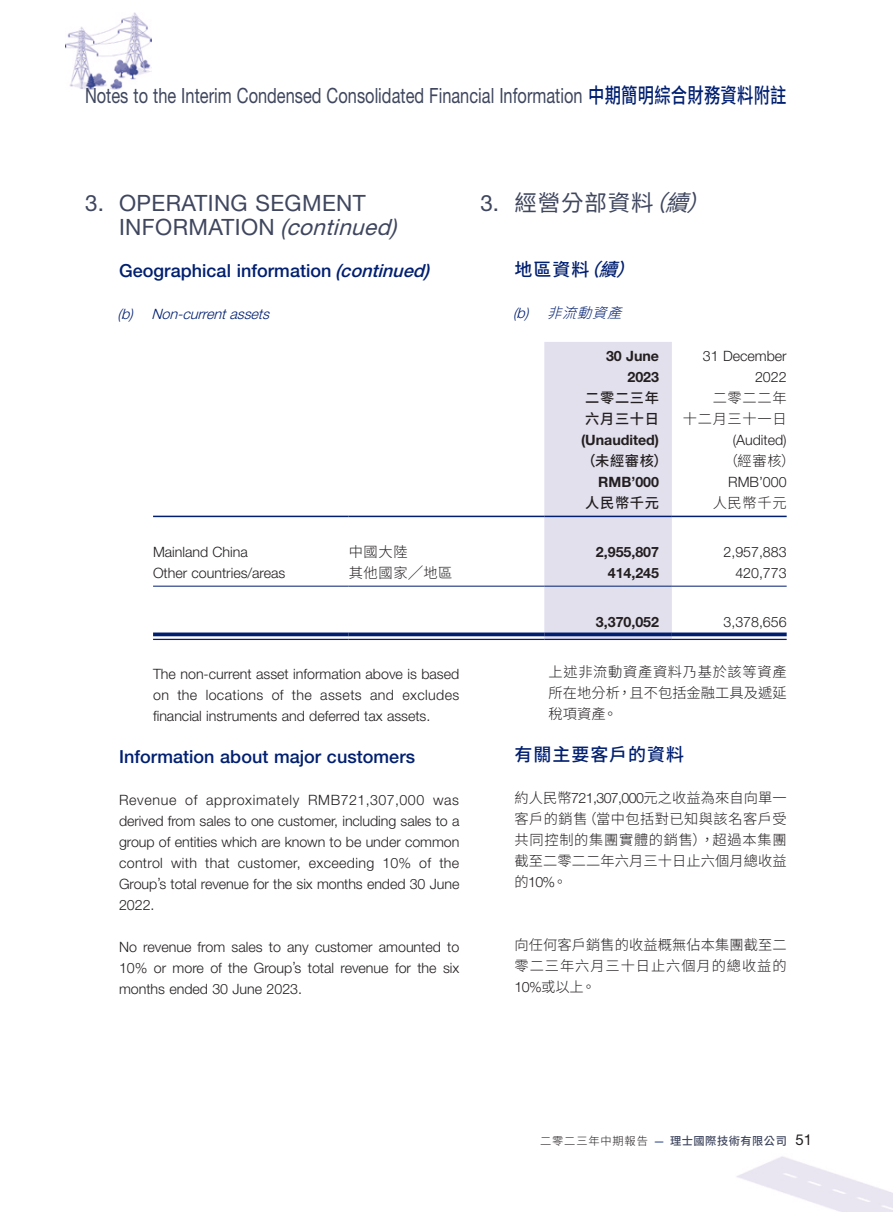
<style>
.page{position:relative;width:893px;height:1212px;background:#fff}
.page>*{position:absolute;margin:0;border:0;box-sizing:border-box;transform-origin:0 0}
.Heading_1{font:22.5px/24px "Helvetica Neue LT Std";letter-spacing:.02em;color:#3f465e}
.C_Heading_1{font:22.5px "Source Han Sans TC";letter-spacing:.04em;color:#3f465e}
.t1{font:21px "Helvetica Neue LT Std";color:#3f465e;scale:.78 1}
.Heading_2{font:500 18px "Helvetica Neue LT Std";letter-spacing:.005em;color:#001f70}
.C_Heading_2{font:500 18px "Source Han Sans TC";letter-spacing:.055em;color:#001f70}
.Body_Text{font:300 14.25px/21px "Helvetica Neue LT Std";color:#231f20;text-align:justify}
.C_Body_Text{font:300 14.25px/21px "Source Han Sans TC";letter-spacing:.005em;color:#231f20;text-align:justify}
.Body_Text-2{font:700 14.25px "Helvetica Neue LT Std";color:#231f20}
.Body_Text-3{font:300 14.25px "Source Han Sans TC";letter-spacing:.05em;color:#231f20}
.Body_Text-4{font:500 14.25px "Source Han Sans TC";letter-spacing:.05em;color:#231f20}
.Heading_3{font:italic 300 14.25px "Helvetica Neue LT Std";color:#001f70}
.C_Heading_3{font:italic 300 14.25px "Source Han Sans TC";color:#001f70}
.t2{font:500 11.25px "Source Han Sans TC";letter-spacing:.045em;color:#3f465e}
.s1{font-family:"Source Han Sans TC";font-weight:500;color:#001f70}
.s2{font-style:italic}
.s3{font-family:"Helvetica Neue LT Std"}
.s4{font-weight:300;color:#231f20}
.s5{font-size:10.5px;color:#001f70}
.s6{font-family:"Helvetica Neue LT Std";font-weight:400;font-size:15px;color:#231f20}
</style>
<div class="page">
<img style="left:65px;top:13px;width:86px;height:76px">
<div style="left:544px;top:342px;width:128px;height:297px;background:#e3e0ee"></div>
<hr style="left:153px;top:516px;width:196px;height:1px;background:#001f70">
<hr style="left:349px;top:516px;width:195px;height:1px;background:#001f70">
<hr style="left:544px;top:516px;width:128px;height:1px;background:#001f70">
<hr style="left:672px;top:516px;width:115px;height:1px;background:#001f70">
<hr style="left:153px;top:586px;width:196px;height:1px;background:#001f70">
<hr style="left:349px;top:586px;width:195px;height:1px;background:#001f70">
<hr style="left:544px;top:586px;width:128px;height:1px;background:#001f70">
<hr style="left:672px;top:586px;width:115px;height:1px;background:#001f70">
<svg style="left:153px;top:632px;width:196px;height:4px"></svg>
<hr style="left:153px;top:639px;width:196px;height:1px;background:#001f70">
<svg style="left:349px;top:632px;width:195px;height:4px"></svg>
<hr style="left:349px;top:639px;width:195px;height:1px;background:#001f70">
<svg style="left:544px;top:632px;width:128px;height:4px"></svg>
<hr style="left:544px;top:639px;width:128px;height:1px;background:#001f70">
<svg style="left:672px;top:632px;width:115px;height:4px"></svg>
<hr style="left:672px;top:639px;width:115px;height:1px;background:#001f70">
<h2 class="t1" style="left:85px;top:83px;width:901px">Notes to the Interim Condensed Consolidated Financial Information <span class="s1">中期簡明綜合財務資料附註</span></h2>
<p class="Heading_1" style="left:119px;top:191px;width:279px;text-indent:-34px">3. OPERATING SEGMENT<br>I N F O R M AT I O N <span class="s2">(continued)</span></p>
<p class="Heading_2" style="left:119px;top:260px;width:312px">Geographical information <span class="s2">(continued)</span></p>
<p class="Heading_3" style="left:118px;top:305px;width:157px">(b) Non-currentassets</p>
<p class="C_Heading_1" style="left:480px;top:190px;width:247px"><span class="s3">3.</span> 經營分部資料<span class="s2">（續）</span></p>
<p class="C_Heading_2" style="left:514px;top:259px;width:135px">地區資料<span class="s2">（續）</span></p>
<p class="C_Heading_3" style="left:513px;top:304px;width:121px"><span class="s3">(b)</span> 非流動資產</p>
<p class="Body_Text-2" style="left:606px;top:347px;width:55px">30 June</p>
<p class="Body_Text-2" style="left:627px;top:368px;width:33px">2023</p>
<p class="Body_Text-4" style="left:585px;top:390px;width:75px">二零二三年</p>
<p class="Body_Text-4" style="left:585px;top:411px;width:75px">六月三十日</p>
<p class="Body_Text" style="left:703px;top:345px;width:85px">31 December</p>
<p class="Body_Text" style="left:755px;top:366px;width:33px">2022</p>
<p class="Body_Text-3" style="left:713px;top:390px;width:75px">二零二二年</p>
<p class="Body_Text-3" style="left:683px;top:411px;width:105px">十二月三十一日</p>
<p class="Body_Text-2" style="left:581px;top:431px;width:80px">(Unaudited)</p>
<p class="Body_Text" style="left:733px;top:429px;width:55px">(Audited)</p>
<p class="Body_Text-4" style="left:581px;top:453px;width:88px">（未經審核）</p>
<p class="Body_Text-3" style="left:724px;top:453px;width:73px">（經審核）</p>
<p class="Body_Text-2" style="left:598px;top:473px;width:62px">RMB’000</p>
<p class="Body_Text" style="left:728px;top:471px;width:60px">RMB’000</p>
<p class="Body_Text-4" style="left:585px;top:495px;width:75px">人民幣千元</p>
<p class="Body_Text-3" style="left:713px;top:495px;width:75px">人民幣千元</p>
<p class="Body_Text" style="left:153px;top:542px;width:96px">Mainland China</p>
<p class="Body_Text-3" style="left:349px;top:544px;width:61px">中國大陸</p>
<p class="Body_Text-2" style="left:596px;top:543px;width:65px">2,955,807</p>
<p class="Body_Text" style="left:723px;top:542px;width:65px">2,957,883</p>
<p class="Body_Text" style="left:153px;top:563px;width:134px">Other countries/areas</p>
<p class="Body_Text-3" style="left:349px;top:565px;width:105px">其他國家╱地區</p>
<p class="Body_Text-2" style="left:608px;top:564px;width:53px">414,245</p>
<p class="Body_Text" style="left:735px;top:563px;width:53px">420,773</p>
<p class="Body_Text-2" style="left:596px;top:613px;width:65px">3,370,052</p>
<p class="Body_Text" style="left:723px;top:611px;width:65px">3,378,656</p>
<p class="Body_Text" style="left:153px;top:663px;width:308px">The non-current asset information above is based on the locations of the assets and excludes financial instruments and deferred tax assets.</p>
<p class="Heading_2" style="left:119px;top:745px;width:297px">Information about major customers</p>
<p class="Body_Text" style="left:119px;top:789px;width:342px">Revenue of approximately RMB721,307,000 was derived from sales to one customer, including sales to a group of entities which are known to be under common control with that customer, exceeding 10% of the Group’s total revenue for the six months ended 30 June 2022.</p>
<p class="Body_Text" style="left:119px;top:936px;width:342px">No revenue from sales to any customer amounted to 10% or more of the Group’s total revenue for the six months ended 30 June 2023.</p>
<p class="C_Body_Text" style="left:549px;top:662px;width:240px">上述非流動資產資料乃基於該等資產所在地分析，且不包括金融工具及遞延稅項資產。</p>
<p class="C_Heading_2" style="left:514px;top:744px;width:171px">有關主要客戶的資料</p>
<p class="C_Body_Text" style="left:514px;top:788px;width:274px">約人民幣<span class="s3">721,307,000</span>元之收益為來自向單一客戶的銷售（當中包括對已知與該名客戶受共同控制的集團實體的銷售），超過本集團截至二零二二年六月三十日止六個月總收益的<span class="s3">10%</span>。</p>
<p class="C_Body_Text" style="left:514px;top:935px;width:274px">向任何客戶銷售的收益概無佔本集團截至二零二三年六月三十日止六個月的總收益的<span class="s3">10%</span>或以上。</p>
<p class="t2" style="left:540px;top:1134px;width:273px"><span class="s4">二零二三年中期報告</span> <span class="s5">—</span> 理士國際技術有限公司 <span class="s6">51</span></p>
</div>
